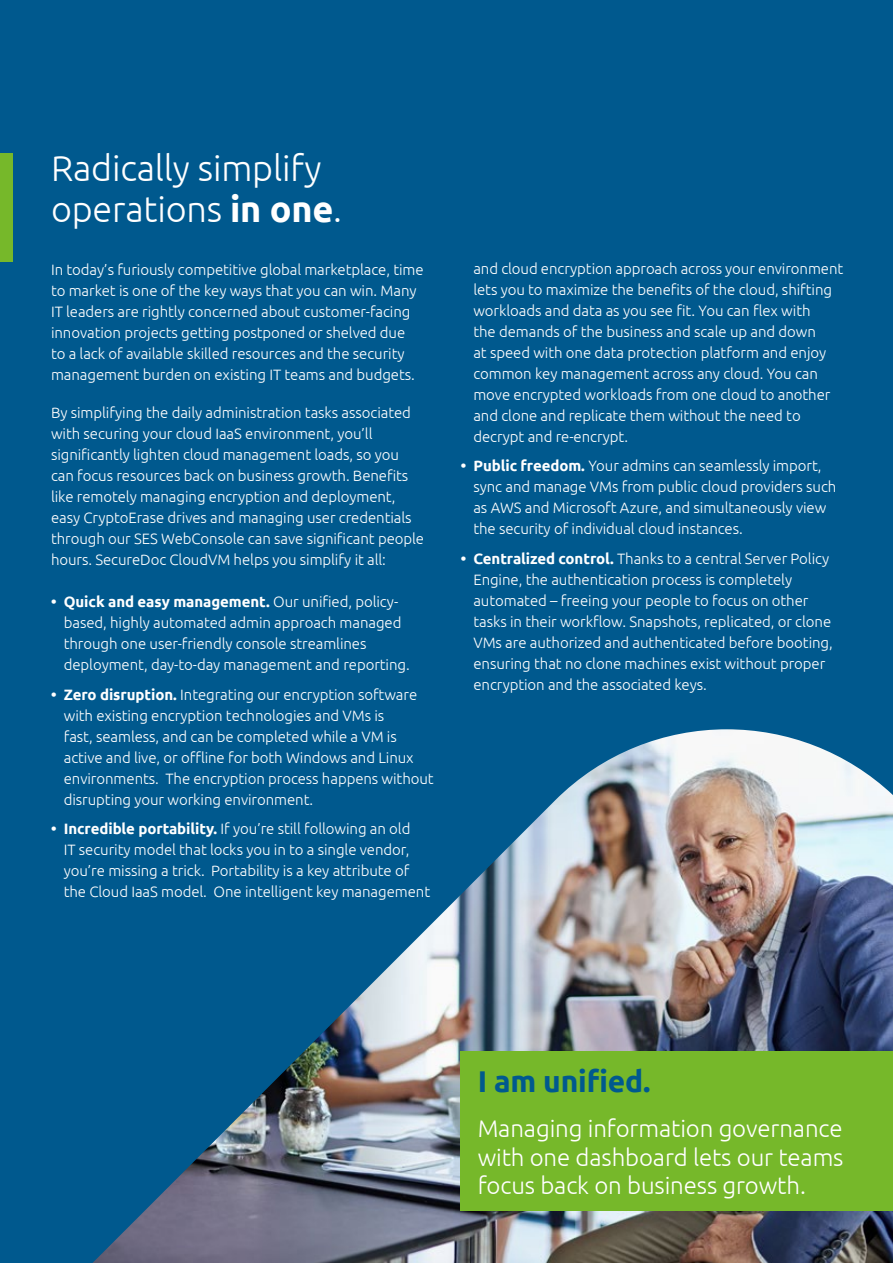
<style>
.page{position:relative;width:893px;height:1263px;background:#00598e}
.page>*{position:absolute;margin:0;border:0;box-sizing:border-box;transform-origin:0 0}
.t1{font:300 36px/40.5px "Ubuntu";letter-spacing:-.005em;color:#fff}
.t2{font:700 30px "Ubuntu";letter-spacing:-.005em;color:#00598e}
.t3{font:300 24px/28.5px "Ubuntu";letter-spacing:-.005em;color:#fff;text-align:justify}
.t4{font:300 15px/21px "Ubuntu";letter-spacing:-.005em;color:#fff}
.s1{font-weight:700}
</style>
<div class="page">
<div style="left:0;top:153px;width:13px;height:109px;background:#76b82a"></div>
<img style="left:92px;top:729px;width:801px;height:534px">
<div style="left:461px;top:1051px;width:432px;height:160px;background:#76b82a"></div>
<p class="t1" style="left:51px;top:147px;width:293px">Radically simplify operations <span class="s1">in one</span>.</p>
<p class="t4" style="left:51px;top:259px;width:374px">In today’s furiously competitive global marketplace, time to market is one of the key ways that you can win. Many IT leaders are rightly concerned about customer-facing innovation projects getting postponed or shelved due<br>to a lack of available skilled resources and the security management burden on existing IT teams and budgets.</p>
<p class="t4" style="left:51px;top:402px;width:375px">By simplifying the daily administration tasks associated with securing your cloud IaaS environment, you’ll significantly lighten cloud management loads, so you can focus resources back on business growth. Benefits like remotely managing encryption and deployment, easy CryptoErase drives and managing user credentials through our SES WebConsole can save significant people hours. SecureDoc CloudVM helps you simplify it all:</p>
<p class="t4" style="left:64px;top:591px;width:347px;text-indent:-13px"><span class="s1">• Quick and easy management.</span> Our unified, policy&shy;based, highly automated admin approach managed through one user-friendly console streamlines deployment, day-to-day management and reporting.</p>
<p class="t4" style="left:64px;top:683px;width:371px;text-indent:-13px"><span class="s1">• Zero disruption.</span> Integrating our encryption software with existing encryption technologies and VMs is<br>fast, seamless, and can be completed while a VM is active and live, or offline for both Windows and Linux environments. The encryption process happens without disrupting your working environment.</p>
<p class="t4" style="left:64px;top:818px;width:368px;text-indent:-13px"><span class="s1">• Incredible portability.</span> If you’re still following an old<br>IT security model that locks you in to a single vendor, you’re missing a trick. Portability is a key attribute of the Cloud IaaS model. One intelligent key management</p>
<p class="t4" style="left:473px;top:257px;width:371px">and cloud encryption approach across your environment lets you to maximize the benefits of the cloud, shifting workloads and data as you see fit. You can flex with<br>the demands of the business and scale up and down<br>at speed with one data protection platform and enjoy common key management across any cloud. You can move encrypted workloads from one cloud to another and clone and replicate them without the need to decrypt and re-encrypt.</p>
<p class="t4" style="left:473px;top:455px;width:364px;text-indent:-13px"><span class="s1">• Public freedom.</span> Your admins can seamlessly import, sync and manage VMs from public cloud providers such as AWS and Microsoft Azure, and simultaneously view the security of individual cloud instances.</p>
<p class="t4" style="left:473px;top:547px;width:361px;text-indent:-13px"><span class="s1">• Centralized control.</span> Thanks to a central Server Policy Engine, the authentication process is completely automated – freeing your people to focus on other tasks in their workflow. Snapshots, replicated, or clone VMs are authorized and authenticated before booting, ensuring that no clone machines exist without proper encryption and the associated keys.</p>
<p class="t2" style="left:478px;top:1063px;width:174px">I am unified.</p>
<p class="t3" style="left:478px;top:1114px;width:367px">Managing information governance with one dashboard lets our teams focus back on business growth.</p>
</div>
